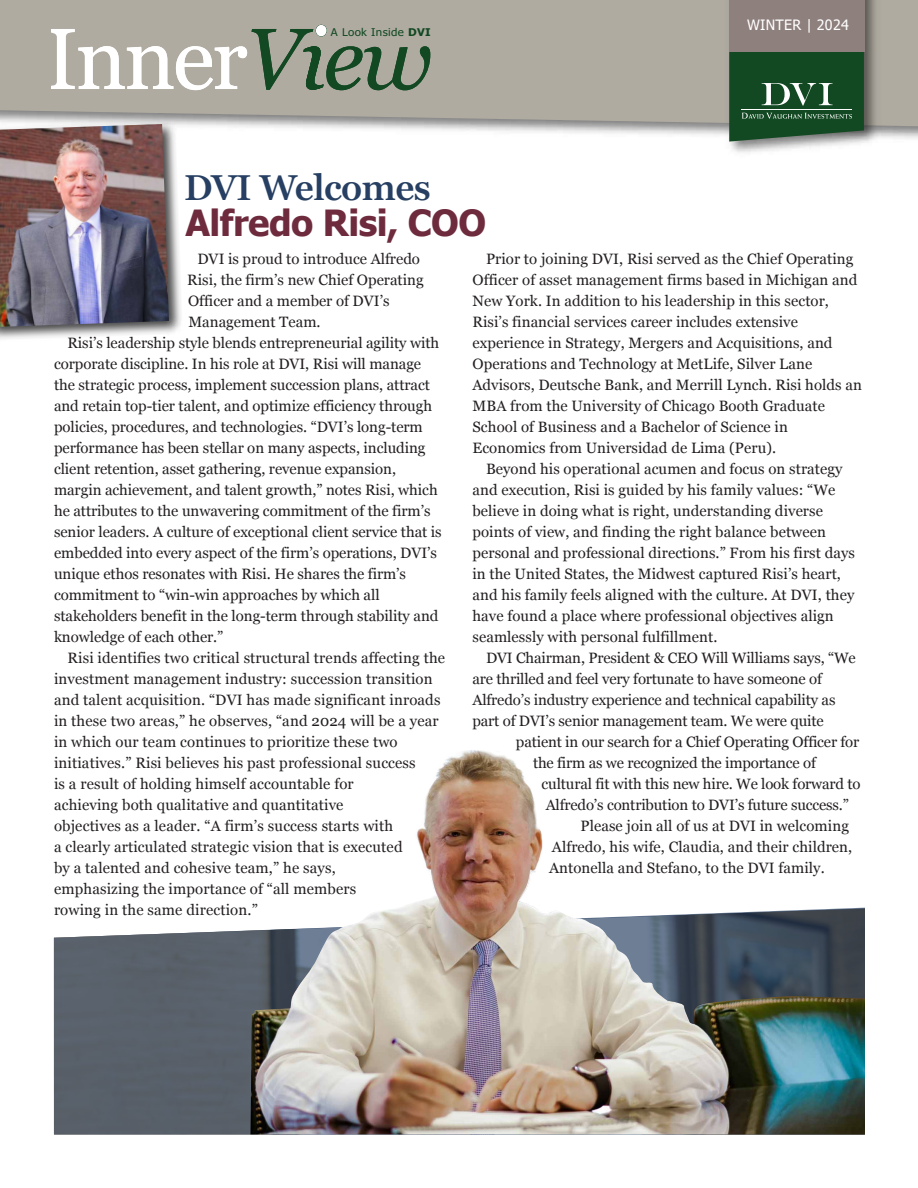
<style>
.page{position:relative;width:918px;height:1188px;background:#fff}
.page>*{position:absolute;margin:0;border:0;box-sizing:border-box;transform-origin:0 0}
.t1{font:700 36px "Tahoma";letter-spacing:-.015em;color:#6e2b3e}
.t2{font:600 36px "Georgia Pro";letter-spacing:-.015em;color:#263f62}
.t3{font:15px/21px "Georgia";letter-spacing:.005em;color:#231f20}
.t4{font:14.25px "Tahoma";letter-spacing:.02em;color:#fff}
.t5{font:10.65px "Tahoma";letter-spacing:.03em;color:#124922;scale:1.07 1}
.s1{font-weight:700}
</style>
<div class="page">
<div style="left:54px;top:930px;width:196px;height:204px;background:#59616a"></div>
<svg style="left:0;top:0;width:918px;height:127px;fill:#b0aba1"></svg>
<img style="left:723px;top:0;width:188px;height:153px">
<svg style="left:729px;top:51px;width:135px;height:91px"></svg>
<svg style="left:51px;top:25px;width:379px;height:65px"></svg>
<div style="left:729px;top:0;width:135px;height:51px;background:#8e807d"></div>
<img style="left:0;top:117px;width:189px;height:222px">
<img style="left:0;top:124px;width:169px;height:203px">
<img style="left:250px;top:750px;width:615px;height:384px">
<p class="t5" style="left:331px;top:26px;width:95px">A Look Inside <span class="s1">DVI</span></p>
<p class="t4" style="left:747px;top:16px;width:103px">WINTER | 2024</p>
<p class="t2" style="left:184px;top:167px;width:248px">DVI Welcomes</p>
<p class="t1" style="left:185px;top:200px;width:302px">Alfredo Risi, COO</p>
<p class="t3" style="left:187px;top:249px;width:238px;text-indent:10px">DVI is proud to introduce Alfredo<br>Risi, the firm’s new Chief Operating<br>Officer and a member of DVI’s<br>Management Team.</p>
<p class="t3" style="left:54px;top:333px;width:389px;text-indent:14px">Risi’s leadership style blends entrepreneurial agility with corporate discipline. In his role at DVI, Risi will manage the strategic process, implement succession plans, attract and retain top-tier talent, and optimize efficiency through policies, procedures, and technologies. “DVI’s long-term performance has been stellar on many aspects, including client retention, asset gathering, revenue expansion, margin achievement, and talent growth,” notes Risi, which he attributes to the unwavering commitment of the firm’s senior leaders. A culture of exceptional client service that is embedded into every aspect of the firm’s operations, DVI’s unique ethos resonates with Risi. He shares the firm’s commitment to “win-win approaches by which all stakeholders benefit in the long-term through stability and knowledge of each other.”</p>
<p class="t3" style="left:54px;top:648px;width:393px;text-indent:14px">Risi identifies two critical structural trends affecting the investment management industry: succession transition and talent acquisition. “DVI has made significant inroads in these two areas,” he observes, “and 2024 will be a year in which our team continues to prioritize these two initiatives.” Risi believes his past professional success<br>is a result of holding himself accountable for<br>achieving both qualitative and quantitative<br>objectives as a leader. “A firm’s success starts with<br>a clearly articulated strategic vision that is executed<br>by a talented and cohesive team,” he says,<br>emphasizing the importance of “all members<br>rowing in the same direction.”</p>
<p class="t3" style="left:472px;top:249px;width:391px;text-indent:14px">Prior to joining DVI, Risi served as the Chief Operating Officer of asset management firms based in Michigan and New York. In addition to his leadership in this sector, Risi’s financial services career includes extensive experience in Strategy, Mergers and Acquisitions, and Operations and Technology at MetLife, Silver Lane Advisors, Deutsche Bank, and Merrill Lynch. Risi holds an MBA from the University of Chicago Booth Graduate School of Business and a Bachelor of Science in Economics from Universidad de Lima (Peru).</p>
<p class="t3" style="left:472px;top:459px;width:384px;text-indent:14px">Beyond his operational acumen and focus on strategy and execution, Risi is guided by his family values: “We believe in doing what is right, understanding diverse points of view, and finding the right balance between personal and professional directions.” From his first days in the United States, the Midwest captured Risi’s heart, and his family feels aligned with the culture. At DVI, they have found a place where professional objectives align seamlessly with personal fulfillment.</p>
<p class="t3" style="left:486px;top:648px;width:371px">DVI Chairman, President &amp; CEO Will Williams says, “We</p>
<p class="t3" style="left:472px;top:669px;width:351px">are thrilled and feel very fortunate to have someone of</p>
<p class="t3" style="left:472px;top:690px;width:364px">Alfredo’s industry experience and technical capability as</p>
<p class="t3" style="left:472px;top:711px;width:353px">part of DVI’s senior management team. We were quite</p>
<p class="t3" style="left:516px;top:732px;width:345px">patient in our search for a Chief Operating Officer for</p>
<p class="t3" style="left:533px;top:753px;width:285px">the firm as we recognized the importance of</p>
<p class="t3" style="left:542px;top:774px;width:321px">cultural fit with this new hire. We look forward to</p>
<p class="t3" style="left:546px;top:795px;width:305px">Alfredo’s contribution to DVI’s future success.”</p>
<p class="t3" style="left:549px;top:816px;width:305px;text-indent:31px">Please join all of us at DVI in welcoming<br>Alfredo, his wife, Claudia, and their children,<br>Antonella and Stefano, to the DVI family.</p>
</div>
